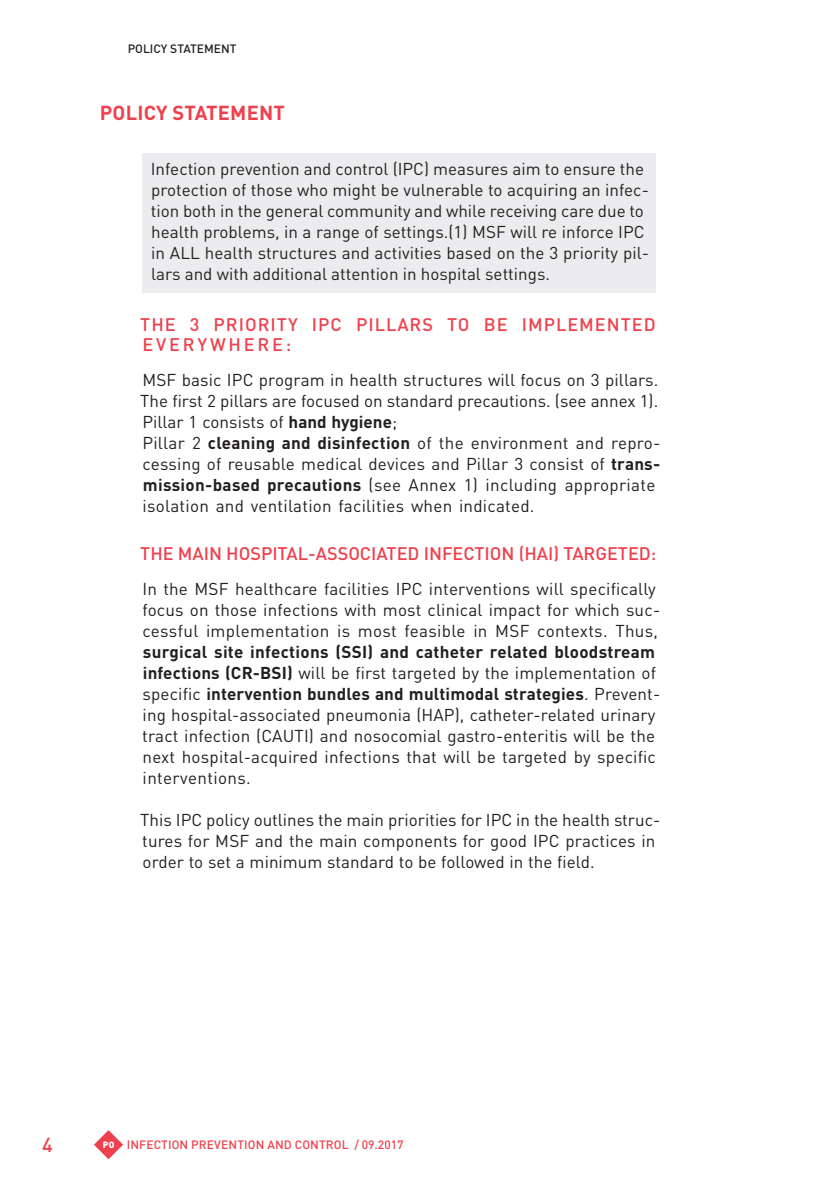
<style>
.page{position:relative;width:840px;height:1191px;background:#fff}
.page>*{position:absolute;margin:0;border:0;box-sizing:border-box;transform-origin:0 0}
._1__Titre_rubrique{font:700 20px "DIN Pro";letter-spacing:.01em;color:#ee414d}
.t1{font:500 20px "DIN Pro";color:#ee414d}
._6__Texte_courant{font:500 18px "DIN Pro";letter-spacing:.015em;color:#ee414d}
._6__Texte_courant-2{font:500 18px/20px "DIN Pro";letter-spacing:.055em;color:#ee414d}
._6__Texte_courant-3{font:17px/21px "DIN Pro";letter-spacing:.01em;color:#231f20}
._6a__Texte_courant_f{font:17px/21px "DIN Pro";color:#231f20}
.t2{font:500 12px "DIN Pro";letter-spacing:.01em;color:#ee414d}
.t3{font:500 12px "DIN Pro";color:#231f20}
.s1{font-weight:700}
.s2{font-weight:900;font-size:9px;color:#fff}
</style>
<div class="page">
<svg style="left:94px;top:1130px;width:29px;height:29px"></svg>
<div style="left:142px;top:153px;width:513px;height:139px;background:#ececee"></div>
<p class="t3" style="left:128px;top:39px;width:110px">POLICY STATEMENT</p>
<p class="_1__Titre_rubrique" style="left:100px;top:96px;width:186px">POLICY STATEMENT</p>
<p class="_6a__Texte_courant_f" style="left:151px;top:156px;width:499px">Infection prevention and control (IPC) measures aim to ensure the protection of those who might be vulnerable to acquiring an infec&shy;tion both in the general community and while receiving care due to health problems, in a range of settings.(1) MSF will re inforce IPC in ALL health structures and activities based on the 3 priority pil&shy;lars and with additional attention in hospital settings.</p>
<p class="_6__Texte_courant-2" style="left:140px;top:313px;width:516px">THE 3 PRIORITY IPC PILLARS TO BE IMPLEMENTED<br>EVERYWHERE:</p>
<p class="_6__Texte_courant-3" style="left:140px;top:368px;width:519px;text-align:justify">MSF basic IPC program in health structures will focus on 3 pillars.<br>The first 2 pillars are focused on standard precautions. (see annex 1).<br>Pillar 1 consists of <span class="s1">hand hygiene</span>;</p>
<p class="_6__Texte_courant-3" style="left:142px;top:431px;width:519px">Pillar 2 <span class="s1">cleaning and disinfection</span> of the environment and repro&shy;cessing of reusable medical devices and Pillar 3 consist of <span class="s1">trans&shy;mission-based precautions</span> (see Annex 1) including appropriate isolation and ventilation facilities when indicated.</p>
<p class="_6__Texte_courant" style="left:140px;top:539px;width:517px">THE MAIN HOSPITAL-ASSOCIATED INFECTION (HAI) TARGETED:</p>
<p class="_6__Texte_courant-3" style="left:142px;top:577px;width:519px">In the MSF healthcare facilities IPC interventions will specifically focus on those infections with most clinical impact for which suc&shy;cessful implementation is most feasible in MSF contexts. Thus, <span class="s1">surgical site infections (SSI) and catheter related bloodstream infections (CR-BSI)</span> will be first targeted by the implementation of specific <span class="s1">intervention bundles and multimodal strategies</span>. Prevent&shy;ing hospital-associated pneumonia (HAP), catheter-related urinary tract infection (CAUTI) and nosocomial gastro-enteritis will be the next hospital-acquired infections that will be targeted by specific interventions.</p>
<p class="_6__Texte_courant-3" style="left:140px;top:808px;width:521px">This IPC policy outlines the main priorities for IPC in the health struc&shy;tures for MSF and the main components for good IPC practices in order to set a minimum standard to be followed in the field.</p>
<p class="t1" style="left:42px;top:1128px;width:12px">4</p>
<p class="t2" style="left:103px;top:1135px;width:302px"><span class="s2">PO</span> INFECTION PREVENTION AND CONTROL / 09.2017</p>
</div>
